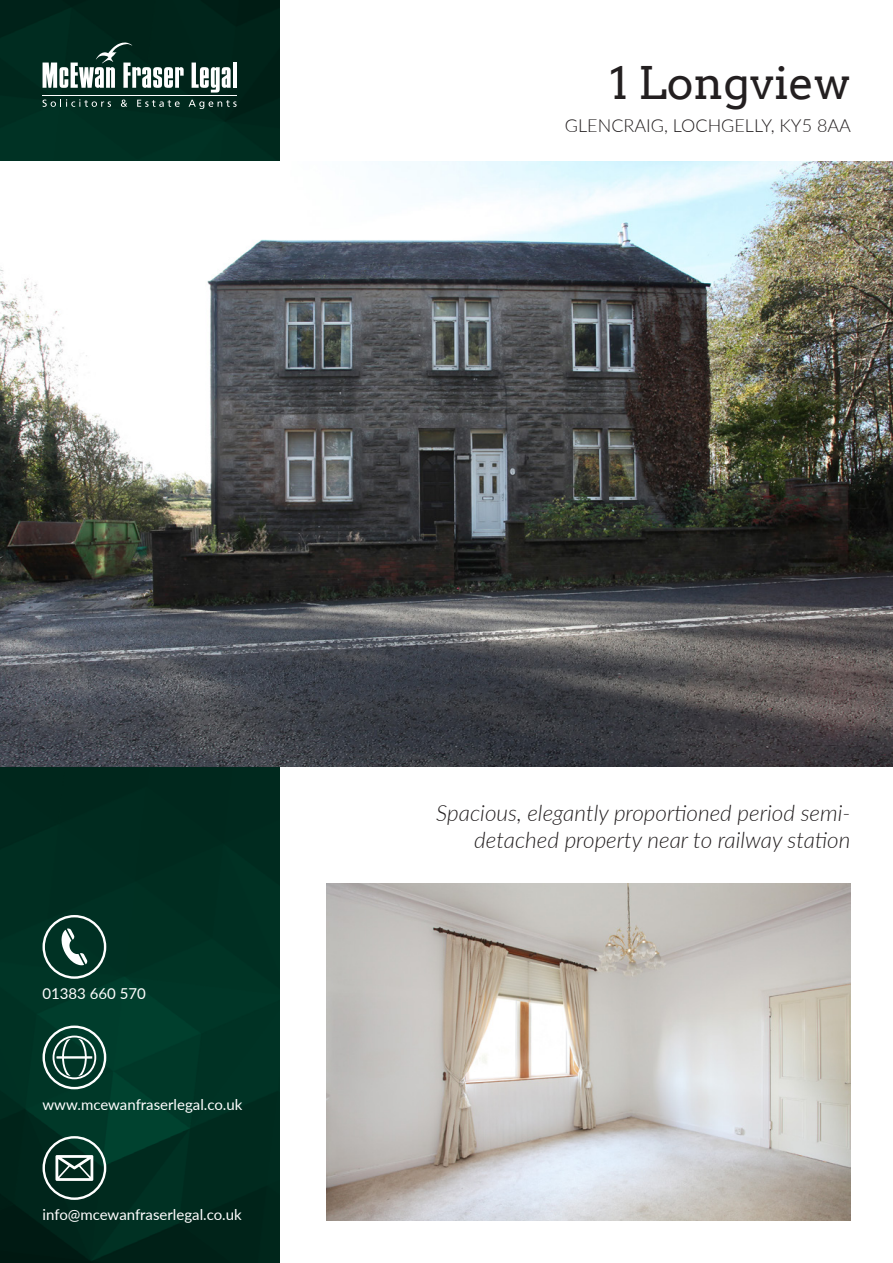
<style>
.page{position:relative;width:893px;height:1263px;background:#fff}
.page>*{position:absolute;margin:0;border:0;box-sizing:border-box;transform-origin:0 0}
.t1{font:45px "Arvo";color:#231f20}
.t2{font:italic 300 22.5px/27px "Lato";color:#231f20;text-align:right}
.t3{font:300 18px "Lato";color:#231f20}
.t4{font:15px "Lato";color:#fff}
</style>
<div class="page">
<img style="left:0;top:0;width:279px;height:1263px">
<img style="left:0;top:162px;width:893px;height:605px">
<svg style="left:43px;top:43px;width:141px;height:45px"></svg>
<svg style="left:192px;top:63px;width:39px;height:30px"></svg>
<hr style="left:233px;top:63px;width:4px;height:25px;background:#fff">
<hr style="left:43px;top:95px;width:194px;height:1px;background:#fff">
<svg style="left:43px;top:99px;width:68px;height:8px"></svg>
<svg style="left:121px;top:100px;width:6px;height:7px"></svg>
<svg style="left:137px;top:100px;width:43px;height:7px"></svg>
<svg style="left:189px;top:100px;width:48px;height:9px"></svg>
<img style="left:326px;top:883px;width:524px;height:337px">
<svg style="left:43px;top:915px;width:63px;height:64px;background:#335a4f"></svg>
<svg style="left:43px;top:1025px;width:63px;height:64px;background:#3a6559"></svg>
<svg style="left:43px;top:1136px;width:63px;height:64px;background:#3a5b52"></svg>
<h1 class="t1" style="left:609px;top:55px;width:242px">1 Longview</h1>
<p class="t3" style="left:565px;top:113px;width:288px">GLENCRAIG, LOCHGELLY, KY5 8AA</p>
<p class="t4" style="left:43px;top:983px;width:105px">01383 660 570</p>
<p class="t4" style="left:43px;top:1094px;width:201px">www.mcewanfraserlegal.co.uk</p>
<p class="t4" style="left:43px;top:1204px;width:201px">info@mcewanfraserlegal.co.uk</p>
<p class="t2" style="left:436px;top:798px;width:416px">Spacious, elegantly proportioned period semi&shy;detached property near to railway station</p>
</div>
